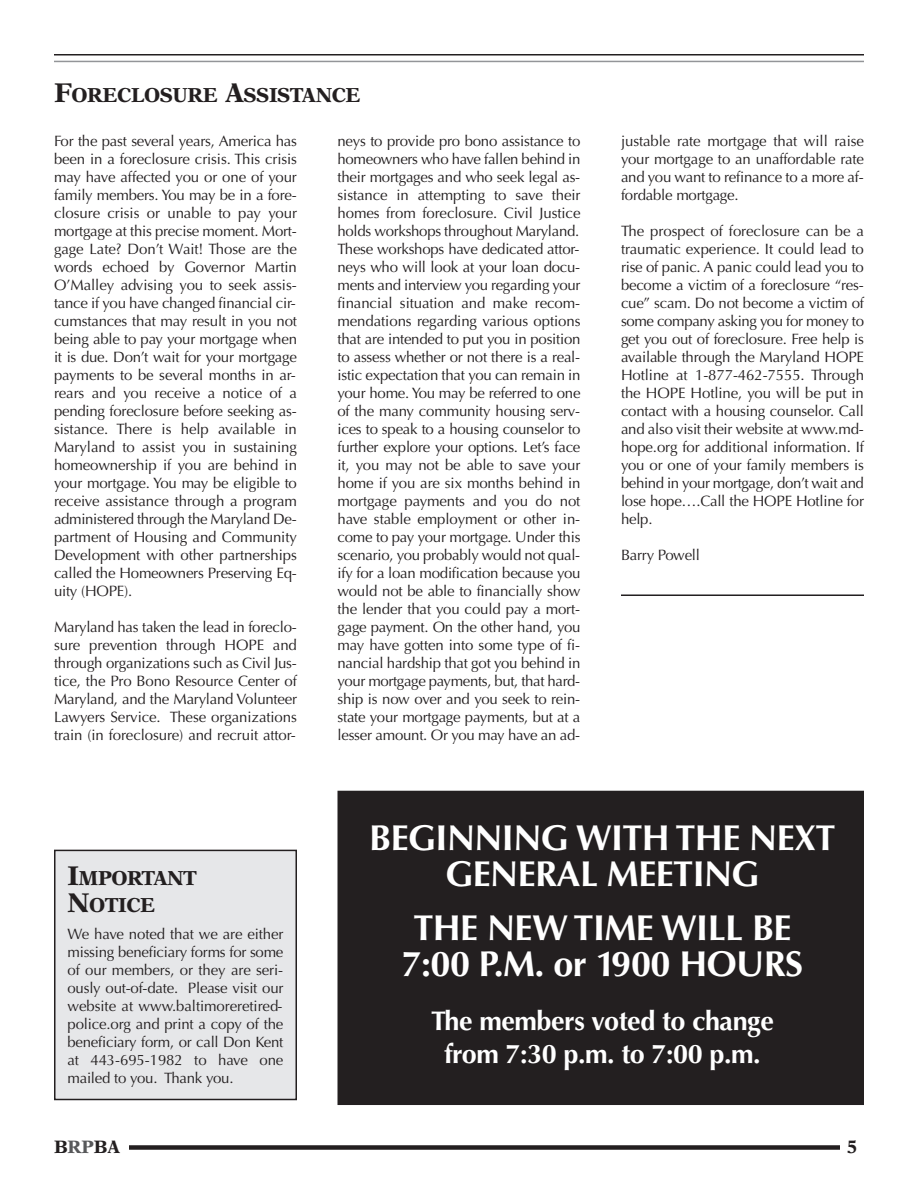
<style>
.page{position:relative;width:918px;height:1188px;background:#fff}
.page>*{position:absolute;margin:0;border:0;box-sizing:border-box;transform-origin:0 0}
.t1{font:700 36px/36px "Optima";letter-spacing:-.015em;color:#fff;text-align:center}
.t2{font:700 27px/33px "Optima";letter-spacing:-.015em;color:#fff;text-align:center}
.t3{font:700 20.25px/27px "New Aster";letter-spacing:-.02em;color:#231f20}
.t4{font:700 18px "New Aster";color:#231f20}
.t5{font:15px/18px "Optima";letter-spacing:-.015em;color:#231f20;text-align:justify}
.s1{font-size:27px}
.s2{color:#57585a}
</style>
<div class="page">
<div style="left:339px;top:792px;width:523px;height:312px;background:#231f20"></div>
<div style="left:338px;top:791px;width:526px;height:314px;border:2px solid #231f20"></div>
<div style="left:55px;top:850px;width:241px;height:250px;background:#e6e7e9"></div>
<div style="left:54px;top:850px;width:243px;height:250px;border:2px solid #231f20"></div>
<div style="left:54px;top:1145px;width:810px;height:5px;background:#231f20"></div>
<div style="left:840px;top:1139px;width:24px;height:20px;background:#fff"></div>
<div style="left:54px;top:1139px;width:74px;height:20px;background:#fff"></div>
<hr style="left:54px;top:54px;width:810px;height:2px;background:#231f20">
<hr style="left:54px;top:61px;width:810px;height:1px;background:#939598">
<hr style="left:621px;top:594px;width:243px;height:2px;background:#231f20">
<h3 class="t3" style="left:54px;top:83px;width:308px"><span class="s1">F</span>ORECLOSURE <span class="s1">A</span>SSISTANCE</h3>
<p class="t5" style="left:54px;top:134px;width:245px">For the past several years, America has been in a foreclosure crisis. This crisis may have affected you or one of your family members. You may be in a fore&shy;closure crisis or unable to pay your mortgage at this precise moment. Mort&shy;gage Late? Don’t Wait! Those are the words echoed by Governor Martin O’Malley advising you to seek assis&shy;tance if you have changed financial cir&shy;cumstances that may result in you not being able to pay your mortgage when it is due. Don’t wait for your mortgage payments to be several months in ar&shy;rears and you receive a notice of a pending foreclosure before seeking as&shy;sistance. There is help available in Maryland to assist you in sustaining homeownership if you are behind in your mortgage. You may be eligible to receive assistance through a program administered through the Maryland De&shy;partment of Housing and Community Development with other partnerships called the Homeowners Preserving Eq&shy;uity (HOPE).</p>
<p class="t5" style="left:54px;top:620px;width:245px">Maryland has taken the lead in foreclo&shy;sure prevention through HOPE and through organizations such as Civil Jus&shy;tice, the Pro Bono Resource Center of Maryland, and the Maryland Volunteer Lawyers Service. These organizations train (in foreclosure) and recruit attor-</p>
<h3 class="t3" style="left:68px;top:866px;width:131px"><span class="s1">I</span>MPORTANT<br><span class="s1">N</span>OTICE</h3>
<p class="t5" style="left:68px;top:926px;width:217px">We have noted that we are either missing beneficiary forms for some of our members, or they are seri&shy;ously out-of-date. Please visit our website at www.baltimoreretired&shy;police.org and print a copy of the beneficiary form, or call Don Kent at 443-695-1982 to have one mailed to you. Thank you.</p>
<p class="t5" style="left:338px;top:134px;width:245px">neys to provide pro bono assistance to homeowners who have fallen behind in their mortgages and who seek legal as&shy;sistance in attempting to save their homes from foreclosure. Civil Justice holds workshops throughout Maryland.<br>These workshops have dedicated attor&shy;neys who will look at your loan docu&shy;ments and interview you regarding your financial situation and make recom&shy;mendations regarding various options that are intended to put you in position to assess whether or not there is a real&shy;istic expectation that you can remain in your home. You may be referred to one of the many community housing serv&shy;ices to speak to a housing counselor to further explore your options. Let’s face it, you may not be able to save your home if you are six months behind in mortgage payments and you do not have stable employment or other in&shy;come to pay your mortgage. Under this scenario, you probably would not qual&shy;ify for a loan modification because you would not be able to financially show the lender that you could pay a mort&shy;gage payment. On the other hand, you may have gotten into some type of fi&shy;nancial hardship that got you behind in your mortgage payments, but, that hard&shy;ship is now over and you seek to rein&shy;state your mortgage payments, but at a lesser amount. Or you may have an ad-</p>
<p class="t5" style="left:621px;top:134px;width:245px">justable rate mortgage that will raise your mortgage to an unaffordable rate and you want to refinance to a more af&shy;fordable mortgage.</p>
<p class="t5" style="left:621px;top:224px;width:245px">The prospect of foreclosure can be a traumatic experience. It could lead to rise of panic. A panic could lead you to become a victim of a foreclosure “res&shy;cue” scam. Do not become a victim of some company asking you for money to get you out of foreclosure. Free help is available through the Maryland HOPE Hotline at 1-877-462-7555. Through the HOPE Hotline, you will be put in contact with a housing counselor. Call and also visit their website at www.md&shy;hope.org for additional information. If you or one of your family members is behind in your mortgage, don’t wait and lose hope….Call the HOPE Hotline for help.</p>
<p class="t5" style="left:621px;top:548px;width:81px">Barry Powell</p>
<h1 class="t1" style="left:369px;top:823px;width:468px">BEGINNING WITH THE NEXT<br>GENERAL MEETING</h1>
<h1 class="t1" style="left:402px;top:913px;width:403px">THE NEW TIME WILL BE<br>7:00 P.M. or 1900 HOURS</h1>
<h2 class="t2" style="left:431px;top:1007px;width:344px">The members voted to change from 7:30 p.m. to 7:00 p.m.</h2>
<p class="t4" style="left:54px;top:1139px;width:68px">B<span class="s2">RP</span>BA</p>
<p class="t4" style="left:847px;top:1139px;width:12px">5</p>
</div>
